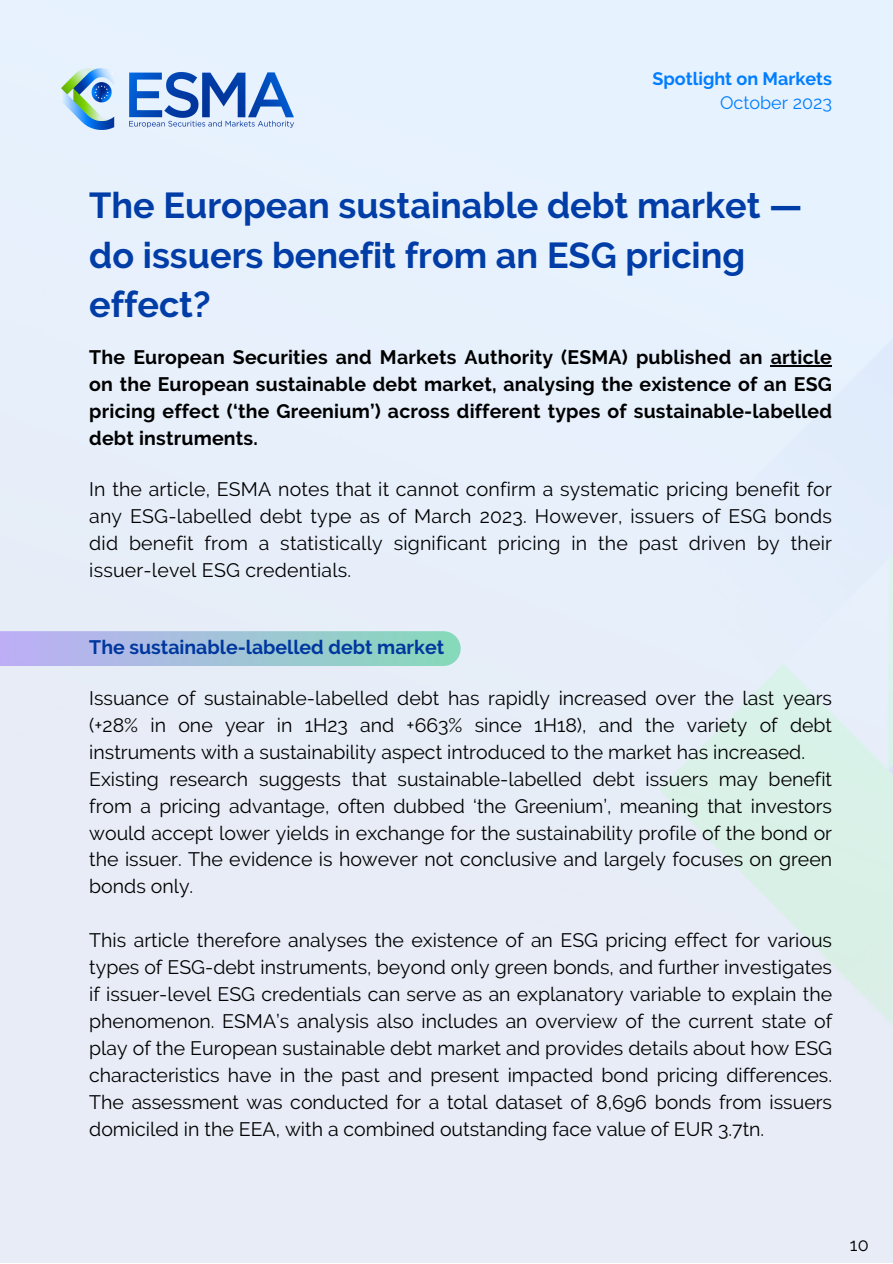
<style>
.page{position:relative;width:893px;height:1264px;background:#fff}
.page>*{position:absolute;margin:0;border:0;box-sizing:border-box;transform-origin:0 0}
.t1{font:700 36px/49.5px "Raleway";color:#003da7}
.t2{font:19.5px/27px "Raleway";color:#000;text-align:justify}
.t3{font:700 19.5px/27px "Raleway";letter-spacing:.01em;color:#000;text-align:justify}
.t4{font:700 19.5px "Raleway";color:#00379f}
.t5{font:700 18px "Raleway";color:#007eff}
.t6{font:18px "Raleway";color:#007eff}
.t7{font:18px "Raleway";color:#000}
</style>
<div class="page">
<div style="left:0;top:0;width:892px;height:1262px;background:#e7eef9"></div>
<img style="left:62px;top:68px;width:231px;height:61px">
<hr style="left:770px;top:365px;width:62px;height:1px;background:#000">
<svg style="left:0;top:631px;width:460px;height:35px"></svg>
<p class="t5" style="left:652px;top:68px;width:181px">Spotlight on Markets</p>
<p class="t6" style="left:720px;top:92px;width:114px">October 2023</p>
<p class="t1" style="left:89px;top:181px;width:714px">The European sustainable debt market — do issuers benefit from an ESG pricing effect?</p>
<p class="t3" style="left:89px;top:344px;width:744px">The European Securities and Markets Authority (ESMA) published an article on the European sustainable debt market, analysing the existence of an ESG pricing effect (‘the Greenium’) across different types of sustainable-labelled debt instruments.</p>
<p class="t2" style="left:89px;top:476px;width:744px">In the article, ESMA notes that it cannot confirm a systematic pricing benefit for any ESG-labelled debt type as of March 2023. However, issuers of ESG bonds did benefit from a statistically significant pricing in the past driven by their issuer-level ESG credentials.</p>
<p class="t4" style="left:89px;top:636px;width:356px">The sustainable-labelled debt market</p>
<p class="t2" style="left:89px;top:684px;width:744px">Issuance of sustainable-labelled debt has rapidly increased over the last years (+28% in one year in 1H23 and +663% since 1H18), and the variety of debt instruments with a sustainability aspect introduced to the market has increased.</p>
<p class="t2" style="left:89px;top:765px;width:744px">Existing research suggests that sustainable-labelled debt issuers may benefit from a pricing advantage, often dubbed ‘the Greenium’, meaning that investors would accept lower yields in exchange for the sustainability profile of the bond or the issuer. The evidence is however not conclusive and largely focuses on green bonds only.</p>
<p class="t2" style="left:89px;top:927px;width:744px">This article therefore analyses the existence of an ESG pricing effect for various types of ESG-debt instruments, beyond only green bonds, and further investigates if issuer-level ESG credentials can serve as an explanatory variable to explain the phenomenon. ESMA’s analysis also includes an overview of the current state of play of the European sustainable debt market and provides details about how ESG characteristics have in the past and present impacted bond pricing differences.<br>The assessment was conducted for a total dataset of 8,696 bonds from issuers domiciled in the EEA, with a combined outstanding face value of EUR 3.7tn.</p>
<p class="t7" style="left:849px;top:1233px;width:20px">10</p>
</div>
